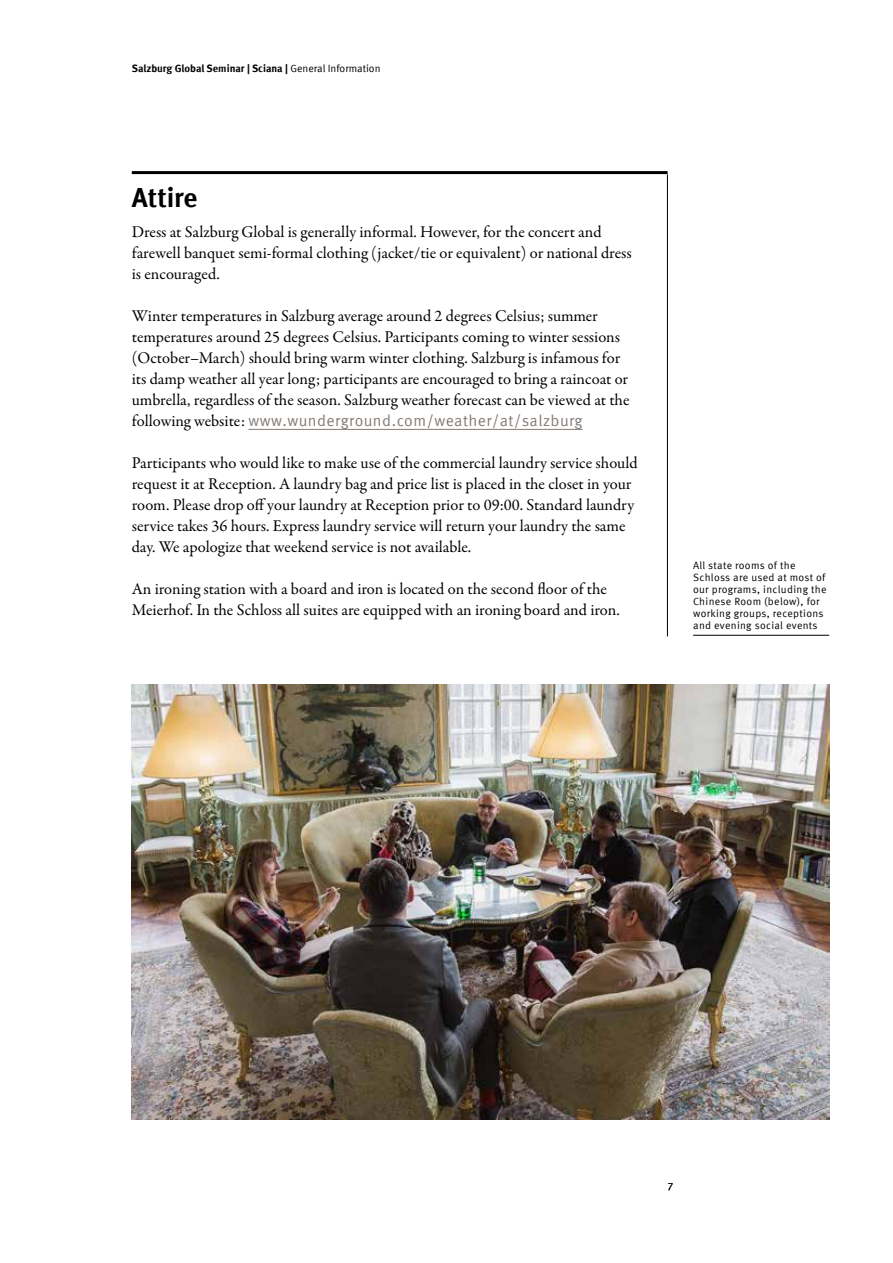
<style>
.page{position:relative;width:893px;height:1263px;background:#fff}
.page>*{position:absolute;margin:0;border:0;box-sizing:border-box;transform-origin:0 0}
.t1{font:700 27px "Meta Offc";letter-spacing:-.005em;color:#000}
.t2{font:16.5px/21px "Garamond Premr Pro";color:#000}
.t3{font:15.75px "Meta Offc Norm";letter-spacing:.03em;color:#847c77}
.t4{font:10.5px/12px "Meta Offc Norm";letter-spacing:.03em;color:#000}
.t5{font:700 10.5px "Meta Offc";letter-spacing:-.005em;color:#000}
.s1{font-family:"Meta Offc Norm";font-weight:400}
.s2{font-family:"Garamond Premr Pro";font-size:16.5px;color:#000}
</style>
<div class="page">
<img style="left:132px;top:684px;width:697px;height:435px">
<hr style="left:693px;top:635px;width:136px;height:1px;background:#000">
<hr style="left:132px;top:171px;width:536px;height:3px;background:#000">
<hr style="left:248px;top:429px;width:335px;height:1px;background:#847c77">
<hr style="left:667px;top:174px;width:1px;height:462px;background:#000">
<p class="t5" style="left:132px;top:62px;width:250px">Salzburg Global Seminar | Sciana | <span class="s1">General Information</span></p>
<h1 class="t1" style="left:132px;top:182px;width:67px">Attire</h1>
<p class="t2" style="left:132px;top:222px;width:501px">Dress at Salzburg Global is generally informal. However, for the concert and farewell banquet semi-formal clothing (jacket/tie or equivalent) or national dress is encouraged.</p>
<p class="t2" style="left:132px;top:306px;width:499px">Winter temperatures in Salzburg average around 2 degrees Celsius; summer temperatures around 25 degrees Celsius. Participants coming to winter sessions (October–March) should bring warm winter clothing. Salzburg is infamous for its damp weather all year long; participants are encouraged to bring a raincoat or umbrella, regardless of the season. Salzburg weather forecast can be viewed at the</p>
<p class="t3" style="left:132px;top:412px;width:452px"><span class="s2">following website:</span> www.wunderground.com/weather/at/salzburg</p>
<p class="t2" style="left:132px;top:453px;width:507px">Participants who would like to make use of the commercial laundry service should request it at Reception. A laundry bag and price list is placed in the closet in your room. Please drop off your laundry at Reception prior to 09:00. Standard laundry service takes 36 hours. Express laundry service will return your laundry the same day. We apologize that weekend service is not available.</p>
<p class="t2" style="left:132px;top:579px;width:490px">An ironing station with a board and iron is located on the second floor of the<br>Meierhof. In the Schloss all suites are equipped with an ironing board and iron.</p>
<p class="t4" style="left:693px;top:560px;width:135px">All state rooms of the<br>Schloss are used at most of our programs, including the<br>Chinese Room (below), for working groups, receptions and evening social events</p>
<p class="t4" style="left:668px;top:1181px;width:7px">7</p>
</div>
